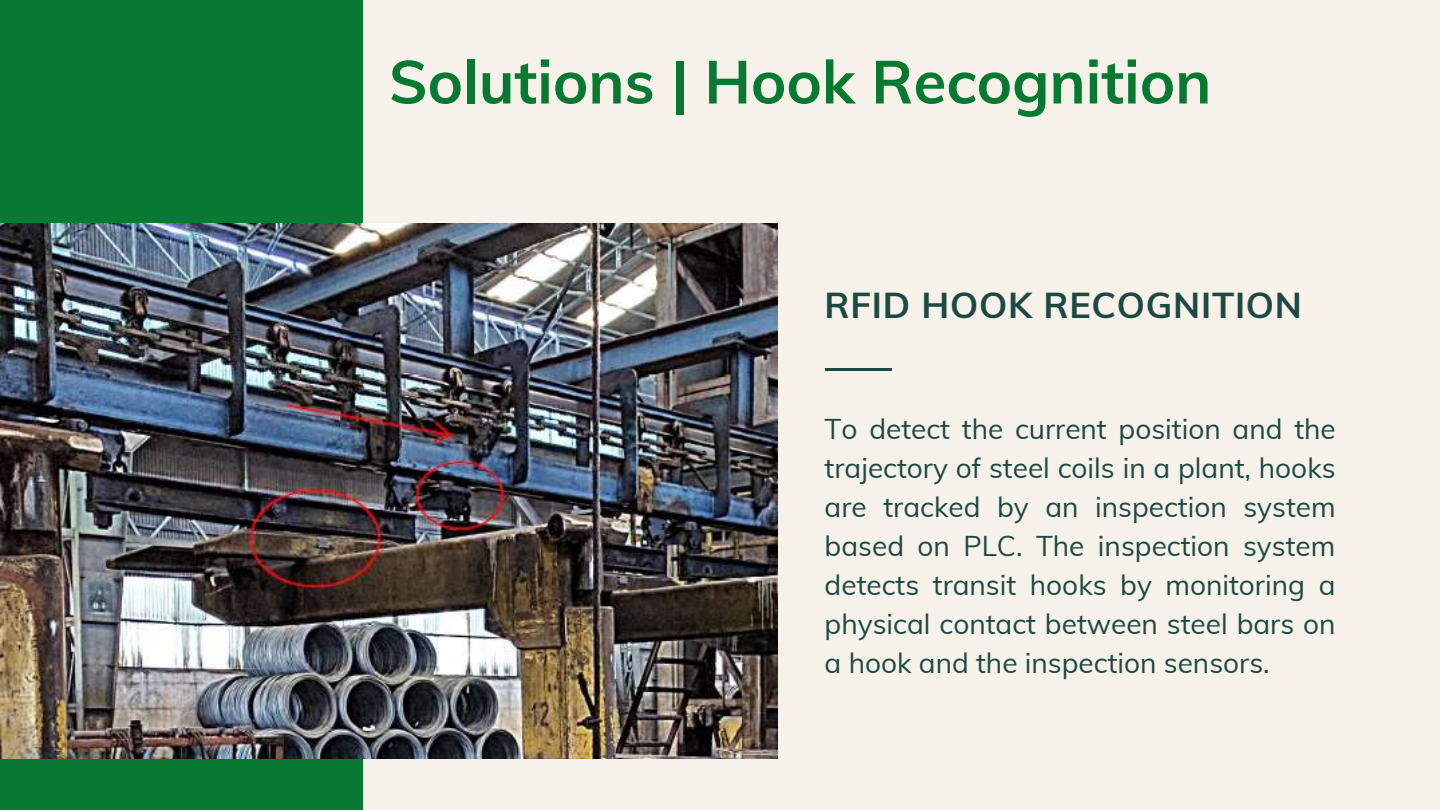
<style>
.page{position:relative;width:1440px;height:810px;background:#f6f2e9}
.page>*{position:absolute;margin:0;border:0;box-sizing:border-box;transform-origin:0 0}
.t1{font:700 60px "Muli";color:#077932}
.t2{font:700 36px "Muli";letter-spacing:.02em;color:#1e4844}
.t3{font:28px/39px "Muli";color:#1e4844;text-align:justify}
</style>
<div class="page">
<hr style="left:825px;top:368px;width:66px;height:3px;background:#1e4844">
<div style="left:0;top:0;width:363px;height:810px;background:#077932"></div>
<img style="left:0;top:223px;width:778px;height:536px">
<h1 class="t1" style="left:389px;top:43px;width:824px">Solutions | Hook Recognition</h1>
<p class="t2" style="left:825px;top:282px;width:479px">RFID HOOK RECOGNITION</p>
<p class="t3" style="left:825px;top:409px;width:513px">To detect the current position and the trajectory of steel coils in a plant, hooks are tracked by an inspection system based on PLC. The inspection system detects transit hooks by monitoring a physical contact between steel bars on a hook and the inspection sensors.</p>
</div>
